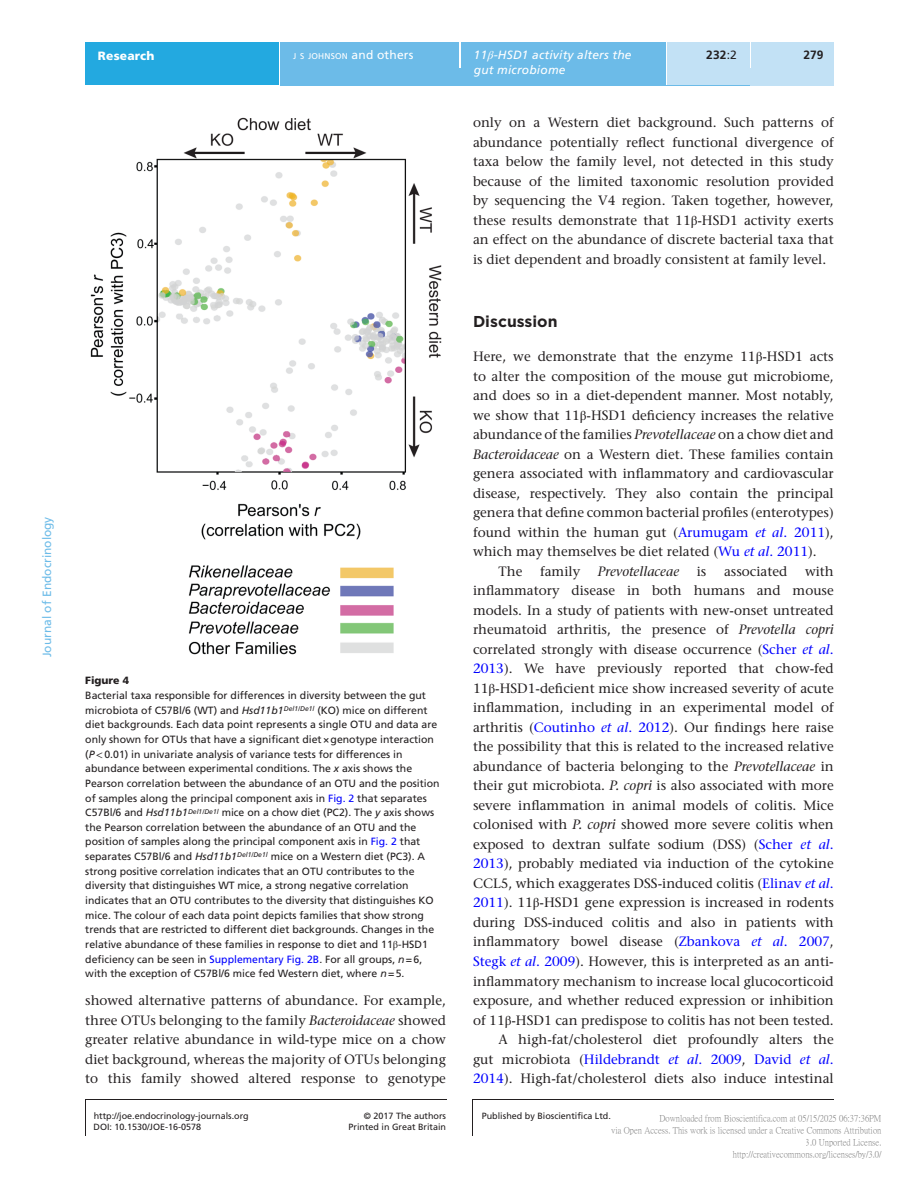
<style>
.page{position:relative;width:919px;height:1187px;background:#fff}
.page>*{position:absolute;margin:0;border:0;box-sizing:border-box;transform-origin:0 0}
.t1{font:700 15.75px "Gotham";color:#231f20}
.TXI{font:500 13.5px/19.5px "Stone Serif Std";color:#231f20;text-align:justify}
.TXT{font:500 13.5px/19.5px "Stone Serif Std";color:#231f20;text-align:justify}
.TXI-2{font:italic 500 13.5px "Stone Serif Std";color:#231f20}
.t2{font:italic 12px "Frutiger LT Std";letter-spacing:.015em;color:#fff}
.t3{font:12px "Frutiger LT Std";color:#6cbbe8}
.t4{font:900 12px "Frutiger LT Std";letter-spacing:.015em;color:#fff}
.V{font:700 12px "Frutiger LT Std";letter-spacing:.005em;color:#231f20}
.FC{font:10.5px/14.5px "Frutiger LT Std";color:#231f20}
.FC-2{font:900 10.5px "Frutiger LT Std";color:#231f20}
.t5{font:9px/12px "P Ming Li U";color:rgb(0 0 0/.5);text-align:right}
.t6{font:9px/11.2px "Frutiger LT Std";color:#231f20;text-align:right}
.t7{font:8.4px "Frutiger LT Std";letter-spacing:.025em;color:#fff}
.s1{font-size:12px}
.s2{font-family:"STIX General"}
.s3{font-weight:400}
.s4{font-style:italic}
.s5{color:#00f}
.s6{font-family:"STIX General";font-weight:400}
.s7{font-style:italic;color:#00f}
</style>
<div class="page">
<div style="left:85px;top:43px;width:194px;height:42px;background:#23a9e0"></div>
<div style="left:280px;top:51px;width:553px;height:34px;background:#6cbbe8"></div>
<div style="left:280px;top:43px;width:179px;height:8px;background:#6cbbe8"></div>
<hr style="left:459px;top:42px;width:2px;height:26px;background:#fff">
<div style="left:461px;top:43px;width:205px;height:42px;background:#6cbbe8"></div>
<hr style="left:666px;top:43px;width:1px;height:42px;background:#fff">
<div style="left:667px;top:43px;width:83px;height:42px;background:#c2e1f5"></div>
<div style="left:750px;top:68px;width:83px;height:17px;background:#c2e1f5"></div>
<svg style="left:750px;top:51px;width:1px;height:17px"></svg>
<div style="left:751px;top:42px;width:82px;height:26px;background:#c2e1f5"></div>
<hr style="left:85px;top:1099px;width:1px;height:36px;background:#231f20">
<hr style="left:472px;top:1099px;width:1px;height:36px;background:#231f20">
<hr style="left:85px;top:1099px;width:361px;height:1px;background:#231f20">
<hr style="left:472px;top:1099px;width:361px;height:1px;background:#231f20">
<img style="left:91px;top:117px;width:350px;height:537px">
<p class="t3" style="left:40px;top:657px;width:142px;rotate:-90deg">Journal of Endocrinology</p>
<p class="t4" style="left:98px;top:48px;width:58px">Research</p>
<p class="t7" style="left:293px;top:51px;width:122px">J S JOHNSON <span class="s1">and others</span></p>
<p class="t2" style="left:474px;top:48px;width:159px">11<span class="s2">β</span>-HSD1 activity alters the</p>
<p class="V" style="left:803px;top:48px;width:22px">279</p>
<p class="t2" style="left:474px;top:63px;width:93px">gut microbiome</p>
<p class="V" style="left:706px;top:48px;width:32px">232<span class="s3">:2</span></p>
<p class="FC-2" style="left:85px;top:674px;width:45px">Figure 4</p>
<p class="FC" style="left:85px;top:688px;width:356px">Bacterial taxa responsible for differences in diversity between the gut microbiota of C57Bl/6 (WT) and <span class="s4">Hsd11b1</span><sup>Del1/De1l</sup> (KO) mice on different diet backgrounds. Each data point represents a single OTU and data are only shown for OTUs that have a significant diet×genotype interaction (<span class="s4">P</span><span class="s2">&lt;</span>0.01) in univariate analysis of variance tests for differences in abundance between experimental conditions. The <span class="s4">x</span> axis shows the Pearson correlation between the abundance of an OTU and the position of samples along the principal component axis in <span class="s5">Fig. 2</span> that separates C57Bl/6 and <span class="s4">Hsd11b1</span><sup>Del1/De1l</sup> mice on a chow diet (PC2). The <span class="s4">y</span> axis shows the Pearson correlation between the abundance of an OTU and the position of samples along the principal component axis in <span class="s5">Fig. 2</span> that separates C57Bl/6 and <span class="s4">Hsd11b1</span><sup>Del1/De1l</sup> mice on a Western diet (PC3). A strong positive correlation indicates that an OTU contributes to the diversity that distinguishes WT mice, a strong negative correlation indicates that an OTU contributes to the diversity that distinguishes KO mice. The colour of each data point depicts families that show strong trends that are restricted to different diet backgrounds. Changes in the relative abundance of these families in response to diet and 11<span class="s2">β</span>-HSD1 deficiency can be seen in <span class="s5">Supplementary Fig. 2B</span>. For all groups, <span class="s4">n</span>=6, with the exception of C57Bl/6 mice fed Western diet, where <span class="s4">n</span>=5.</p>
<p class="TXI" style="left:85px;top:990px;width:362px">showed alternative patterns of abundance. For example, three OTUs belonging to the family <span class="s4">Bacteroidaceae</span> showed greater relative abundance in wild-type mice on a chow diet background, whereas the majority of OTUs belonging to this family showed altered response to genotype</p>
<p class="TXI" style="left:473px;top:113px;width:362px">only on a Western diet background. Such patterns of abundance potentially reflect functional divergence of taxa below the family level, not detected in this study because of the limited taxonomic resolution provided by sequencing the V4 region. Taken together, however, these results demonstrate that 11<span class="s6">β</span>-HSD1 activity exerts an effect on the abundance of discrete bacterial taxa that is diet dependent and broadly consistent at family level.</p>
<h1 class="t1" style="left:473px;top:311px;width:86px">Discussion</h1>
<p class="TXT" style="left:473px;top:347px;width:362px">Here, we demonstrate that the enzyme 11<span class="s6">β</span>-HSD1 acts to alter the composition of the mouse gut microbiome, and does so in a diet-dependent manner. Most notably, we show that 11<span class="s6">β</span>-HSD1 deficiency increases the relative abundance of the families <span class="s4">Prevotellaceae</span> on a chow diet and <span class="s4">Bacteroidaceae</span> on a Western diet. These families contain genera associated with inflammatory and cardiovascular disease, respectively. They also contain the principal genera that define common bacterial profiles (enterotypes) found within the human gut (<span class="s5">Arumugam</span> <span class="s7">et al</span><span class="s5">. 2011</span>), which may themselves be diet related (<span class="s5">Wu</span> <span class="s7">et al</span><span class="s5">. 2011</span>).</p>
<p class="TXI" style="left:498px;top:561px;width:25px">The</p>
<p class="TXI" style="left:540px;top:561px;width:42px">family</p>
<p class="TXI-2" style="left:598px;top:563px;width:83px">Prevotellaceae</p>
<p class="TXI" style="left:696px;top:561px;width:11px">is</p>
<p class="TXI" style="left:724px;top:561px;width:65px">associated</p>
<p class="TXI" style="left:473px;top:561px;width:362px;text-indent:332px">with inflammatory disease in both humans and mouse models. In a study of patients with new-onset untreated rheumatoid arthritis, the presence of <span class="s4">Prevotella copri </span>correlated strongly with disease occurrence (<span class="s5">Scher</span> <span class="s7">et al</span><span class="s5">.<br>2013</span>). We have previously reported that chow-fed 11<span class="s6">β</span>-HSD1-deficient mice show increased severity of acute inflammation, including in an experimental model of arthritis (<span class="s5">Coutinho</span> <span class="s7">et al</span><span class="s5">. 2012</span>). Our findings here raise the possibility that this is related to the increased relative abundance of bacteria belonging to the <span class="s4">Prevotellaceae</span> in their gut microbiota. <span class="s4">P. copri</span> is also associated with more severe inflammation in animal models of colitis. Mice colonised with <span class="s4">P. copri</span> showed more severe colitis when exposed to dextran sulfate sodium (DSS) (<span class="s5">Scher</span> <span class="s7">et al</span><span class="s5">.<br>2013</span>), probably mediated via induction of the cytokine CCL5, which exaggerates DSS-induced colitis (<span class="s5">Elinav</span> <span class="s7">et al</span><span class="s5">.<br>2011</span>). 11<span class="s6">β</span>-HSD1 gene expression is increased in rodents during DSS-induced colitis and also in patients with inflammatory bowel disease (<span class="s5">Zbankova</span> <span class="s7">et al</span><span class="s5">. 2007</span>, <span class="s5">Stegk</span> <span class="s7">et al</span><span class="s5">. 2009</span>). However, this is interpreted as an anti&shy;inflammatory mechanism to increase local glucocorticoid exposure, and whether reduced expression or inhibition of 11<span class="s6">β</span>-HSD1 can predispose to colitis has not been tested.</p>
<p class="TXI" style="left:473px;top:1029px;width:362px;text-indent:26px">A high-fat/cholesterol diet profoundly alters the gut microbiota (<span class="s5">Hildebrandt</span> <span class="s7">et al</span><span class="s5">. 2009</span>, <span class="s5">David</span> <span class="s7">et al</span><span class="s5">.<br>2014</span>). High-fat/cholesterol diets also induce intestinal</p>
<p class="t6" style="left:94px;top:1110px;width:157px">http://joe.endocrinology-journals.org</p>
<p class="t6" style="left:348px;top:1110px;width:99px">© 2017 The authors<br>Printed in Great Britain</p>
<p class="t6" style="left:482px;top:1110px;width:131px">Published by Bioscientifica Ltd.</p>
<p class="t5" style="left:611px;top:1112px;width:272px">Downloaded from Bioscientifica.com at 05/15/2025 06:37:36PM<br>via Open Access. This work is licensed under a Creative Commons Attribution 3.0 Unported License.<br>http://creativecommons.org/licenses/by/3.0/</p>
<p class="t6" style="left:93px;top:1121px;width:109px">DOI: 10.1530/JOE-16-0578</p>
</div>
